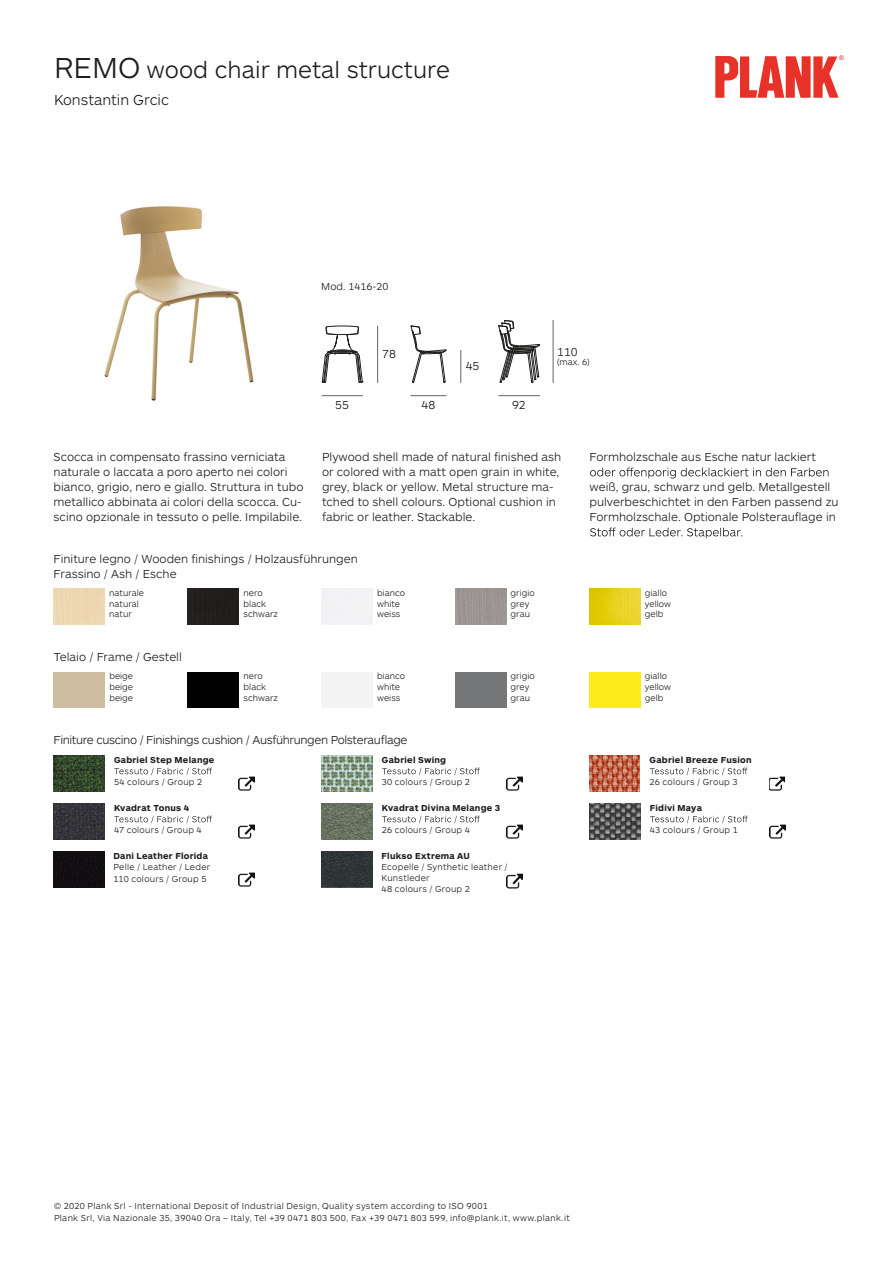
<style>
.page{position:relative;width:893px;height:1263px;background:#fff}
.page>*{position:absolute;margin:0;border:0;box-sizing:border-box;transform-origin:0 0}
.t1{font:300 24px "ARS Maquette Pro";color:#1e1e1c}
.t2{font:300 15px "ARS Maquette Pro";color:#1e1e1c}
.t3{font:300 12px/15px "ARS Maquette Pro";color:#1e1e1c}
.t4{font:300 12px "ARS Maquette Pro";letter-spacing:-.03em;color:#1e1e1c}
.t5{font:300 10.5px "ARS Maquette Pro";color:#1e1e1c}
.t6{font:300 9px/10.8px "ARS Maquette Pro";letter-spacing:.025em;color:#1e1e1c}
.t7{font:300 9px/10.8px "ARS Maquette Pro";color:#1e1e1c}
.t8{font:700 9px "ARS Maquette Pro";letter-spacing:.025em;color:#1e1e1c}
.t9{font:6.45px "Arial";color:#e63228}
.s1{font-size:30px}
</style>
<div class="page">
<svg style="left:715px;top:56px;width:123px;height:42px"></svg>
<hr style="left:322px;top:395px;width:41px;height:1px;background:#646564">
<hr style="left:377px;top:326px;width:1px;height:57px;background:#646564">
<hr style="left:460px;top:350px;width:1px;height:33px;background:#646564">
<hr style="left:410px;top:395px;width:36px;height:1px;background:#646564">
<svg style="left:590px;top:468px;width:238px;height:10px"></svg>
<svg style="left:590px;top:528px;width:152px;height:10px"></svg>
<hr style="left:553px;top:320px;width:1px;height:63px;background:#646564">
<img style="left:104px;top:206px;width:150px;height:195px">
<hr style="left:498px;top:395px;width:42px;height:1px;background:#646564">
<svg style="left:114px;top:768px;width:98px;height:7px"></svg>
<img style="left:54px;top:756px;width:50px;height:35px">
<img style="left:239px;top:776px;width:15px;height:15px">
<svg style="left:382px;top:768px;width:98px;height:7px"></svg>
<img style="left:322px;top:756px;width:50px;height:35px">
<img style="left:506px;top:776px;width:16px;height:15px">
<svg style="left:650px;top:768px;width:97px;height:7px"></svg>
<img style="left:589px;top:756px;width:51px;height:35px">
<img style="left:769px;top:776px;width:16px;height:15px">
<svg style="left:114px;top:816px;width:98px;height:7px"></svg>
<img style="left:54px;top:804px;width:50px;height:35px">
<img style="left:239px;top:824px;width:15px;height:15px">
<svg style="left:650px;top:816px;width:98px;height:7px"></svg>
<img style="left:589px;top:804px;width:51px;height:35px">
<img style="left:769px;top:824px;width:16px;height:15px">
<svg style="left:382px;top:816px;width:98px;height:7px"></svg>
<img style="left:322px;top:804px;width:50px;height:35px">
<img style="left:506px;top:824px;width:16px;height:15px">
<img style="left:239px;top:872px;width:15px;height:15px">
<div style="left:54px;top:852px;width:51px;height:35px;background:#110e10"></div>
<img style="left:506px;top:873px;width:16px;height:16px">
<img style="left:322px;top:852px;width:51px;height:35px">
<div style="left:188px;top:589px;width:51px;height:35px;background:#211e1d"></div>
<div style="left:54px;top:589px;width:51px;height:35px;background:#eed7b2"></div>
<div style="left:455px;top:589px;width:51px;height:35px;background:#9b9693"></div>
<img style="left:589px;top:589px;width:51px;height:35px">
<div style="left:188px;top:672px;width:51px;height:36px;background:#020203"></div>
<div style="left:54px;top:672px;width:51px;height:36px;background:#cebda1"></div>
<div style="left:455px;top:672px;width:51px;height:36px;background:#757678"></div>
<div style="left:589px;top:672px;width:51px;height:35px;background:#feeb1b"></div>
<div style="left:322px;top:672px;width:51px;height:36px;background:#f4f4f4"></div>
<svg style="left:322px;top:326px;width:41px;height:57px"></svg>
<svg style="left:411px;top:326px;width:35px;height:57px"></svg>
<svg style="left:498px;top:320px;width:42px;height:63px"></svg>
<h1 class="t1" style="left:54px;top:54px;width:397px"><span class="s1">REMO</span> wood chair metal structure</h1>
<p class="t2" style="left:54px;top:90px;width:117px">Konstantin Grcic</p>
<p class="t9" style="left:839px;top:54px;width:6px">®</p>
<p class="t5" style="left:321px;top:280px;width:69px">Mod. 1416-20</p>
<p class="t3" style="left:382px;top:346px;width:15px">78</p>
<p class="t3" style="left:466px;top:358px;width:15px">45</p>
<p class="t3" style="left:557px;top:344px;width:22px">110</p>
<p class="t6" style="left:557px;top:356px;width:34px">(max. 6)</p>
<p class="t3" style="left:335px;top:396px;width:15px">55</p>
<p class="t3" style="left:421px;top:396px;width:15px">48</p>
<p class="t3" style="left:512px;top:396px;width:15px">92</p>
<p class="t3" style="left:54px;top:449px;width:251px">Scocca in compensato frassino verniciata naturale o laccata a poro aperto nei colori bianco, grigio, nero e giallo. Struttura in tubo metallico abbinata ai colori della scocca. Cu&shy;scino opzionale in tessuto o pelle. Impilabile.</p>
<p class="t3" style="left:322px;top:449px;width:241px">Plywood shell made of natural finished ash or colored with a matt open grain in white, grey, black or yellow. Metal structure ma&shy;tched to shell colours. Optional cushion in fabric or leather. Stackable.</p>
<p class="t3" style="left:54px;top:551px;width:306px">Finiture legno / Wooden finishings / Holzausführungen<br>Frassino / Ash / Esche</p>
<p class="t3" style="left:589px;top:449px;width:228px">Formholzschale aus Esche natur lackiert</p>
<p class="t3" style="left:589px;top:479px;width:251px">weiß, grau, schwarz und gelb. Metallgestell pulverbeschichtet in den Farben passend zu<br>Formholzschale. Optionale Polsterauflage in</p>
<p class="t7" style="left:109px;top:587px;width:36px">naturale natural natur</p>
<p class="t3" style="left:54px;top:648px;width:130px">Telaio / Frame / Gestell</p>
<p class="t6" style="left:109px;top:670px;width:25px;text-align:justify">beige beige beige</p>
<p class="t7" style="left:244px;top:587px;width:36px">nero black schwarz</p>
<p class="t7" style="left:244px;top:670px;width:36px">nero black schwarz</p>
<p class="t7" style="left:377px;top:587px;width:30px">bianco white weiss</p>
<p class="t7" style="left:645px;top:587px;width:28px">giallo yellow gelb</p>
<p class="t7" style="left:511px;top:587px;width:26px">grigio grey grau</p>
<p class="t7" style="left:377px;top:670px;width:30px">bianco white weiss</p>
<p class="t7" style="left:645px;top:670px;width:28px">giallo yellow gelb</p>
<p class="t7" style="left:511px;top:670px;width:26px">grigio grey grau</p>
<p class="t4" style="left:54px;top:732px;width:355px">Finiture cuscino / Finishings cushion / Ausführungen Polsterauflage</p>
<p class="t8" style="left:114px;top:754px;width:102px">Gabriel Step Melange</p>
<p class="t6" style="left:114px;top:776px;width:90px">54 colours / Group 2</p>
<p class="t8" style="left:382px;top:754px;width:66px">Gabriel Swing</p>
<p class="t6" style="left:382px;top:776px;width:90px">30 colours / Group 2</p>
<p class="t8" style="left:114px;top:802px;width:77px">Kvadrat Tonus 4</p>
<p class="t6" style="left:114px;top:824px;width:89px">47 colours / Group 4</p>
<p class="t8" style="left:382px;top:802px;width:120px">Kvadrat Divina Melange 3</p>
<p class="t6" style="left:382px;top:824px;width:89px">26 colours / Group 4</p>
<p class="t8" style="left:113px;top:850px;width:96px">Dani Leather Florida</p>
<p class="t6" style="left:113px;top:861px;width:98px;line-height:11.2px">Pelle / Leather / Leder<br>110 colours / Group 5</p>
<p class="t8" style="left:382px;top:850px;width:90px">Flukso Extrema AU</p>
<p class="t6" style="left:382px;top:861px;width:128px">Ecopelle / Synthetic leather /<br>Kunstleder<br>48 colours / Group 2</p>
<p class="t8" style="left:650px;top:754px;width:104px">Gabriel Breeze Fusion</p>
<p class="t6" style="left:650px;top:776px;width:89px">26 colours / Group 3</p>
<p class="t8" style="left:650px;top:802px;width:54px">Fidivi Maya</p>
<p class="t6" style="left:650px;top:824px;width:90px">43 colours / Group 1</p>
<p class="t6" style="left:54px;top:1199px;width:517px;line-height:12px">© 2020 Plank Srl - International Deposit of Industrial Design, Quality system according to ISO 9001<br>Plank Srl, Via Nazionale 35, 39040 Ora – Italy, Tel +39 0471 803 500, Fax +39 0471 803 599, info@plank.it, www.plank.it</p>
</div>
